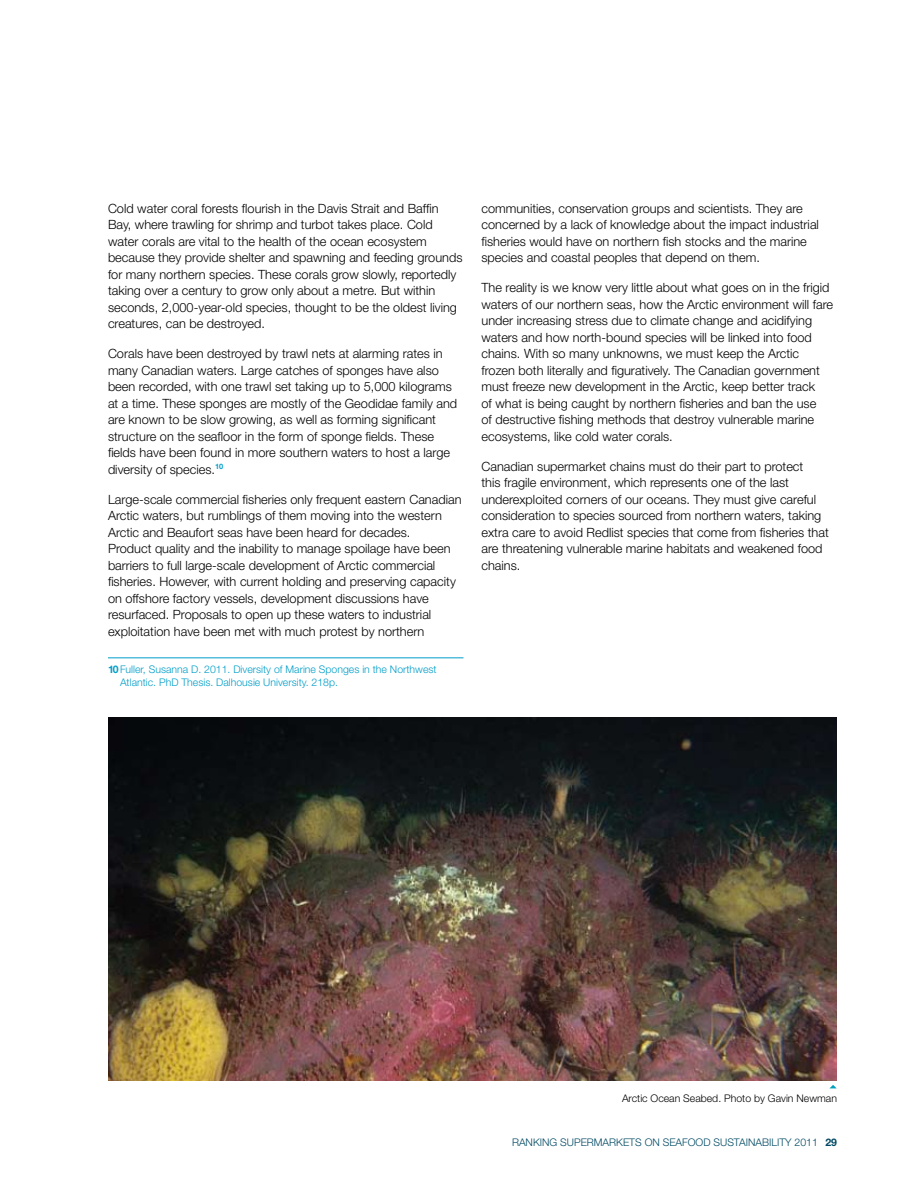
<style>
.page{position:relative;width:918px;height:1188px;background:#fff}
.page>*{position:absolute;margin:0;border:0;box-sizing:border-box;transform-origin:0 0}
.t1{font:300 12.75px/16.5px "Helvetica Neue";color:#000}
.t2{font:300 10.5px/12.6px "Helvetica Neue";color:#009ec9}
.t3{font:300 10.5px "Helvetica Neue";color:#004963}
.t4{font:300 10.5px "Helvetica Neue";color:#000}
.s1{font-weight:700}
</style>
<div class="page">
<hr style="left:108px;top:657px;width:356px;height:1px;background:#009ec9">
<img style="left:108px;top:718px;width:729px;height:362px">
<svg style="left:830px;top:1085px;width:6px;height:3px"></svg>
<p class="t1" style="left:108px;top:199px;width:356px">Cold water coral forests flourish in the Davis Strait and Baffin Bay, where trawling for shrimp and turbot takes place. Cold water corals are vital to the health of the ocean ecosystem because they provide shelter and spawning and feeding grounds for many northern species. These corals grow slowly, reportedly taking over a century to grow only about a metre. But within seconds, 2,000-year-old species, thought to be the oldest living creatures, can be destroyed.</p>
<p class="t1" style="left:108px;top:345px;width:351px">Corals have been destroyed by trawl nets at alarming rates in many Canadian waters. Large catches of sponges have also been recorded, with one trawl set taking up to 5,000 kilograms at a time. These sponges are mostly of the Geodidae family and are known to be slow growing, as well as forming significant structure on the seafloor in the form of sponge fields. These fields have been found in more southern waters to host a large diversity of species.<sup>10</sup></p>
<p class="t1" style="left:108px;top:490px;width:355px">Large-scale commercial fisheries only frequent eastern Canadian Arctic waters, but rumblings of them moving into the western Arctic and Beaufort seas have been heard for decades.<br>Product quality and the inability to manage spoilage have been barriers to full large-scale development of Arctic commercial fisheries. However, with current holding and preserving capacity on offshore factory vessels, development discussions have resurfaced. Proposals to open up these waters to industrial exploitation have been met with much protest by northern</p>
<p class="t2" style="left:120px;top:663px;width:318px;text-indent:-12px"><span class="s1">10</span>Fuller, Susanna D. 2011. Diversity of Marine Sponges in the Northwest<br>Atlantic. PhD Thesis. Dalhousie University. 218p.</p>
<p class="t1" style="left:482px;top:199px;width:339px">communities, conservation groups and scientists. They are concerned by a lack of knowledge about the impact industrial fisheries would have on northern fish stocks and the marine species and coastal peoples that depend on them.</p>
<p class="t1" style="left:482px;top:279px;width:353px">The reality is we know very little about what goes on in the frigid waters of our northern seas, how the Arctic environment will fare under increasing stress due to climate change and acidifying waters and how north-bound species will be linked into food chains. With so many unknowns, we must keep the Arctic frozen both literally and figuratively. The Canadian government must freeze new development in the Arctic, keep better track<br>of what is being caught by northern fisheries and ban the use<br>of destructive fishing methods that destroy vulnerable marine ecosystems, like cold water corals.</p>
<p class="t1" style="left:482px;top:457px;width:349px">Canadian supermarket chains must do their part to protect<br>this fragile environment, which represents one of the last underexploited corners of our oceans. They must give careful consideration to species sourced from northern waters, taking extra care to avoid Redlist species that come from fisheries that are threatening vulnerable marine habitats and weakened food chains.</p>
<p class="t4" style="left:622px;top:1092px;width:216px">Arctic Ocean Seabed. Photo by Gavin Newman</p>
<p class="t3" style="left:512px;top:1136px;width:15px">Ranking</p>
<p class="t3" style="left:560px;top:1136px;width:8px">supermarkets</p>
<p class="t3" style="left:645px;top:1136px;width:26px">on seafood</p>
<p class="t3" style="left:714px;top:1136px;width:7px">sustainabilit</p>
<p class="t3" style="left:785px;top:1136px;width:53px">y 2011 <span class="s1">29</span></p>
</div>
